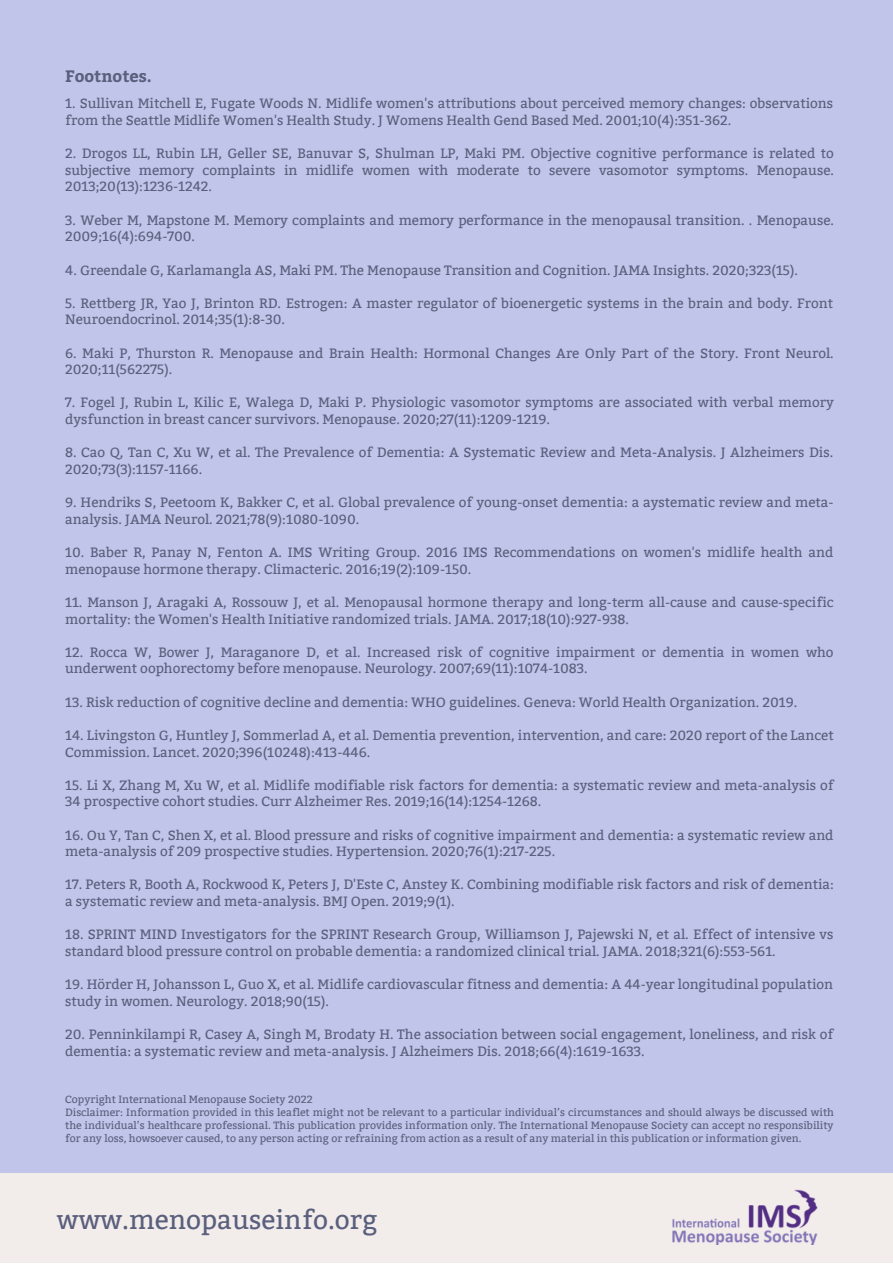
<style>
.page{position:relative;width:893px;height:1264px;background:#fff}
.page>*{position:absolute;margin:0;border:0;box-sizing:border-box;transform-origin:0 0}
.t1{font:26.25px "Bitter";color:#5a5f7d}
.t2{font:700 16.5px "Bitter";color:#5a5f7d}
.t3{font:13.5px/16.6px "Bitter";color:#5a5f7d}
.t4{font:10.5px/13px "Bitter";color:#5a5f7d}
</style>
<div class="page">
<div style="left:0;top:0;width:892px;height:1172px;background:#c0c5e9"></div>
<div style="left:0;top:1173px;width:892px;height:89px;background:#f2edeb"></div>
<img style="left:672px;top:1189px;width:146px;height:55px">
<p class="t2" style="left:65px;top:64px;width:88px">Footnotes.</p>
<p class="t3" style="left:65px;top:95px;width:769px">1. Sullivan Mitchell E, Fugate Woods N. Midlife women's attributions about perceived memory changes: observations from the Seattle Midlife Women's Health Study. J Womens Health Gend Based Med. 2001;10(4):351-362.</p>
<p class="t3" style="left:65px;top:145px;width:770px;text-align:justify">2. Drogos LL, Rubin LH, Geller SE, Banuvar S, Shulman LP, Maki PM. Objective cognitive performance is related to subjective memory complaints in midlife women with moderate to severe vasomotor symptoms. Menopause.<br>2013;20(13):1236-1242.</p>
<p class="t3" style="left:65px;top:212px;width:770px">3. Weber M, Mapstone M. Memory complaints and memory performance in the menopausal transition. . Menopause.<br>2009;16(4):694-700.</p>
<p class="t3" style="left:65px;top:262px;width:734px">4. Greendale G, Karlamangla AS, Maki PM. The Menopause Transition and Cognition. JAMA Insights. 2020;323(15).</p>
<p class="t3" style="left:65px;top:295px;width:769px">5. Rettberg JR, Yao J, Brinton RD. Estrogen: A master regulator of bioenergetic systems in the brain and body. Front<br>Neuroendocrinol. 2014;35(1):8-30.</p>
<p class="t3" style="left:65px;top:345px;width:770px">6. Maki P, Thurston R. Menopause and Brain Health: Hormonal Changes Are Only Part of the Story. Front Neurol.<br>2020;11(562275).</p>
<p class="t3" style="left:65px;top:394px;width:770px">7. Fogel J, Rubin L, Kilic E, Walega D, Maki P. Physiologic vasomotor symptoms are associated with verbal memory dysfunction in breast cancer survivors. Menopause. 2020;27(11):1209-1219.</p>
<p class="t3" style="left:65px;top:444px;width:769px">8. Cao Q, Tan C, Xu W, et al. The Prevalence of Dementia: A Systematic Review and Meta-Analysis. J Alzheimers Dis.<br>2020;73(3):1157-1166.</p>
<p class="t3" style="left:65px;top:494px;width:769px">9. Hendriks S, Peetoom K, Bakker C, et al. Global prevalence of young-onset dementia: a aystematic review and meta&shy;analysis. JAMA Neurol. 2021;78(9):1080-1090.</p>
<p class="t3" style="left:65px;top:544px;width:769px">10. Baber R, Panay N, Fenton A. IMS Writing Group. 2016 IMS Recommendations on women's midlife health and menopause hormone therapy. Climacteric. 2016;19(2):109-150.</p>
<p class="t3" style="left:65px;top:594px;width:770px">11. Manson J, Aragaki A, Rossouw J, et al. Menopausal hormone therapy and long-term all-cause and cause-specific mortality: the Women's Health Initiative randomized trials. JAMA. 2017;18(10):927-938.</p>
<p class="t3" style="left:65px;top:644px;width:769px">12. Rocca W, Bower J, Maraganore D, et al. Increased risk of cognitive impairment or dementia in women who underwent oophorectomy before menopause. Neurology. 2007;69(11):1074-1083.</p>
<p class="t3" style="left:65px;top:693px;width:733px">13. Risk reduction of cognitive decline and dementia: WHO guidelines. Geneva: World Health Organization. 2019.</p>
<p class="t3" style="left:65px;top:727px;width:770px">14. Livingston G, Huntley J, Sommerlad A, et al. Dementia prevention, intervention, and care: 2020 report of the Lancet<br>Commission. Lancet. 2020;396(10248):413-446.</p>
<p class="t3" style="left:65px;top:777px;width:770px">15. Li X, Zhang M, Xu W, et al. Midlife modifiable risk factors for dementia: a systematic review and meta-analysis of<br>34 prospective cohort studies. Curr Alzheimer Res. 2019;16(14):1254-1268.</p>
<p class="t3" style="left:65px;top:826px;width:769px">16. Ou Y, Tan C, Shen X, et al. Blood pressure and risks of cognitive impairment and dementia: a systematic review and meta-analysis of 209 prospective studies. Hypertension. 2020;76(1):217-225.</p>
<p class="t3" style="left:65px;top:876px;width:770px">17. Peters R, Booth A, Rockwood K, Peters J, D'Este C, Anstey K. Combining modifiable risk factors and risk of dementia: a systematic review and meta-analysis. BMJ Open. 2019;9(1).</p>
<p class="t3" style="left:65px;top:926px;width:769px">18. SPRINT MIND Investigators for the SPRINT Research Group, Williamson J, Pajewski N, et al. Effect of intensive vs standard blood pressure control on probable dementia: a randomized clinical trial. JAMA. 2018;321(6):553-561.</p>
<p class="t3" style="left:65px;top:976px;width:769px">19. Hörder H, Johansson L, Guo X, et al. Midlife cardiovascular fitness and dementia: A 44-year longitudinal population study in women. Neurology. 2018;90(15).</p>
<p class="t3" style="left:65px;top:1026px;width:769px">20. Penninkilampi R, Casey A, Singh M, Brodaty H. The association between social engagement, loneliness, and risk of dementia: a systematic review and meta-analysis. J Alzheimers Dis. 2018;66(4):1619-1633.</p>
<p class="t4" style="left:65px;top:1092px;width:770px">Copyright International Menopause Society 2022<br>Disclaimer: Information provided in this leaflet might not be relevant to a particular individual’s circumstances and should always be discussed with the individual’s healthcare professional. This publication provides information only. The International Menopause Society can accept no responsibility for any loss, howsoever caused, to any person acting or refraining from action as a result of any material in this publication or information given.</p>
<h1 class="t1" style="left:57px;top:1204px;width:322px">www.menopauseinfo.org</h1>
</div>
